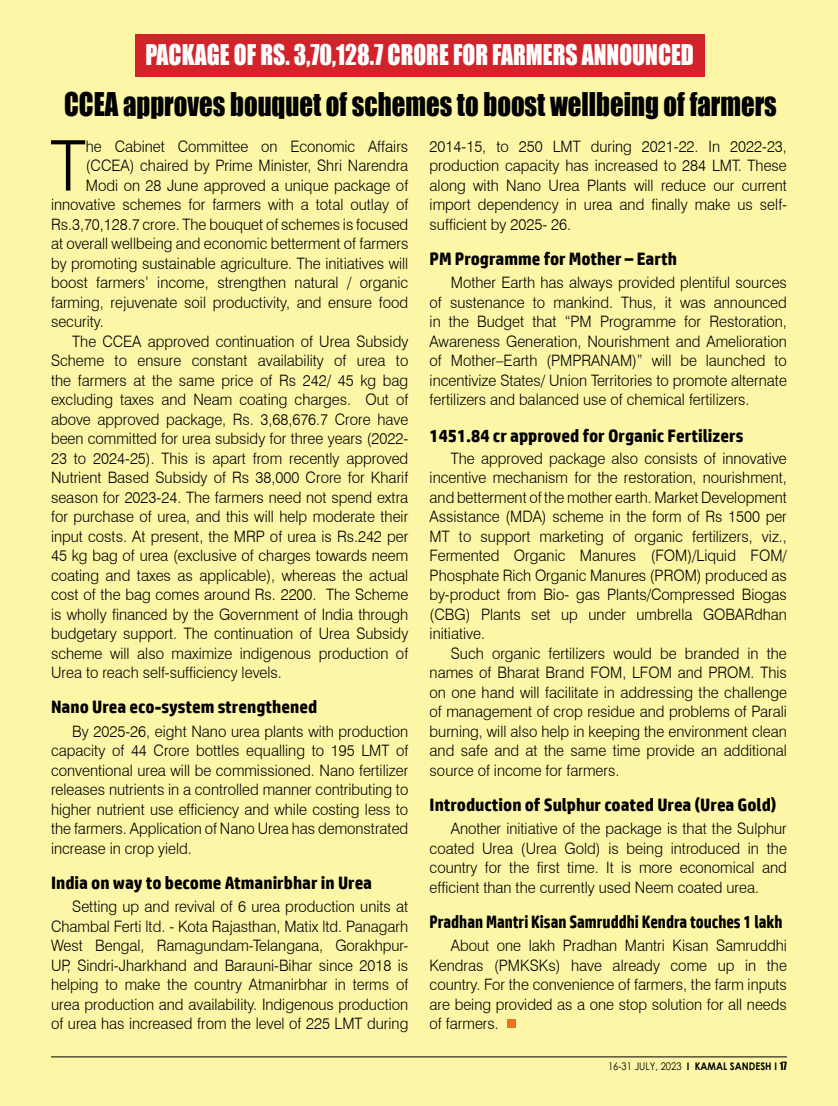
<style>
.page{position:relative;width:838px;height:1106px;background:#fcf6a6}
.page>*{position:absolute;margin:0;border:0;box-sizing:border-box;transform-origin:0 0}
.t1{font:300 69.9px "Swiss 721 BT";color:#000;scale:.95 1}
.t2{font:30px "Impact";color:#000;scale:.89 1}
.t3{font:26.25px "Impact";color:#fff;scale:.9 1}
.t4{font:700 18px "HP Simplified";color:#000;scale:.95 1}
.t5{font:700 18px "HP Simplified";color:#000;scale:.83 1}
.t6{font:300 15.75px/19.5px "Swiss 721 BT";color:#000;text-align:justify;scale:.95 1}
.t7{font:10.5px "Century Gothic";color:#000;scale:.9 1}
.s1{font-weight:700}
.s2{font-family:"Impact"}
</style>
<div class="page">
<hr style="left:51px;top:1056px;width:736px;height:1px;background:#000">
<div style="left:507px;top:1019px;width:8px;height:8px;background:#f36e21"></div>
<div style="left:135px;top:34px;width:569px;height:42px;background:#d2232a"></div>
<h3 class="t3" style="left:145px;top:35px;width:609px">package of Rs. 3,70,128.7 crore for farmers announced</h3>
<h2 class="t2" style="left:64px;top:81px;width:17px">CCEA</h2>
<h2 class="t2" style="left:123px;top:81px;width:736px">approves bouquet of schemes to boost wellbeing of farmers</h2>
<h1 class="t1" style="left:50px;top:123px;width:39px">T</h1>
<p class="t6" style="left:86px;top:136px;width:341px">he Cabinet Committee on Economic Affairs</p>
<p class="t6" style="left:86px;top:156px;width:341px">(CCEA) chaired by Prime Minister, Shri Narendra</p>
<p class="t6" style="left:86px;top:175px;width:341px">Modi on 28 June approved a unique package of</p>
<p class="t6" style="left:51px;top:195px;width:377px">innovative schemes for farmers with a total outlay of</p>
<p class="t6" style="left:51px;top:214px;width:377px">Rs.3,70,128.7 crore. The bouquet of schemes is focused</p>
<p class="t6" style="left:51px;top:234px;width:377px">at overall wellbeing and economic betterment of farmers</p>
<p class="t6" style="left:51px;top:253px;width:377px">by promoting sustainable agriculture. The initiatives will</p>
<p class="t6" style="left:51px;top:273px;width:377px">boost farmers’ income, strengthen natural / organic</p>
<p class="t6" style="left:51px;top:292px;width:377px">farming, rejuvenate soil productivity, and ensure food</p>
<p class="t6" style="left:51px;top:312px;width:57px">security.</p>
<p class="t6" style="left:72px;top:331px;width:355px">The CCEA approved continuation of Urea Subsidy</p>
<p class="t6" style="left:51px;top:351px;width:377px">Scheme to ensure constant availability of urea to</p>
<p class="t6" style="left:51px;top:370px;width:377px">the farmers at the same price of Rs 242/ 45 kg bag</p>
<p class="t6" style="left:51px;top:390px;width:377px">excluding taxes and Neam coating charges. Out of</p>
<p class="t6" style="left:51px;top:409px;width:377px">above approved package, Rs. 3,68,676.7 Crore have</p>
<p class="t6" style="left:51px;top:429px;width:377px">been committed for urea subsidy for three years (2022-</p>
<p class="t6" style="left:51px;top:448px;width:377px">23 to 2024-25). This is apart from recently approved</p>
<p class="t6" style="left:51px;top:467px;width:377px">Nutrient Based Subsidy of Rs 38,000 Crore for Kharif</p>
<p class="t6" style="left:51px;top:487px;width:377px">season for 2023-24. The farmers need not spend extra</p>
<p class="t6" style="left:51px;top:506px;width:377px">for purchase of urea, and this will help moderate their</p>
<p class="t6" style="left:51px;top:526px;width:377px">input costs. At present, the MRP of urea is Rs.242 per</p>
<p class="t6" style="left:51px;top:545px;width:377px">45 kg bag of urea (exclusive of charges towards neem</p>
<p class="t6" style="left:51px;top:565px;width:377px">coating and taxes as applicable), whereas the actual</p>
<p class="t6" style="left:51px;top:584px;width:377px">cost of the bag comes around Rs. 2200. The Scheme</p>
<p class="t6" style="left:51px;top:604px;width:377px">is wholly financed by the Government of India through</p>
<p class="t6" style="left:51px;top:623px;width:377px">budgetary support. The continuation of Urea Subsidy</p>
<p class="t6" style="left:51px;top:643px;width:377px">scheme will also maximize indigenous production of</p>
<p class="t6" style="left:51px;top:662px;width:244px">Urea to reach self-sufficiency levels.</p>
<p class="t4" style="left:51px;top:696px;width:282px">Nano Urea eco-system strengthened</p>
<p class="t6" style="left:51px;top:721px;width:377px;text-indent:21px">By 2025-26, eight Nano urea plants with production capacity of 44 Crore bottles equalling to 195 LMT of conventional urea will be commissioned. Nano fertilizer releases nutrients in a controlled manner contributing to higher nutrient use efficiency and while costing less to the farmers. Application of Nano Urea has demonstrated increase in crop yield.</p>
<p class="t4" style="left:51px;top:872px;width:339px">India on way to become Atmanirbhar in Urea</p>
<p class="t6" style="left:51px;top:897px;width:377px;text-indent:21px">Setting up and revival of 6 urea production units at Chambal Ferti ltd. - Kota Rajasthan, Matix ltd. Panagarh West Bengal, Ramagundam-Telangana, Gorakhpur-UP, Sindri-Jharkhand and Barauni-Bihar since 2018 is helping to make the country Atmanirbhar in terms of urea production and availability. Indigenous production of urea has increased from the level of 225 LMT during</p>
<p class="t6" style="left:429px;top:136px;width:377px">2014-15, to 250 LMT during 2021-22. In 2022-23, production capacity has increased to 284 LMT. These along with Nano Urea Plants will reduce our current import dependency in urea and finally make us self&shy;sufficient by 2025- 26.</p>
<p class="t4" style="left:429px;top:248px;width:262px">PM Programme for Mother – Earth</p>
<p class="t6" style="left:429px;top:273px;width:377px;text-indent:21px">Mother Earth has always provided plentiful sources of sustenance to mankind. Thus, it was announced in the Budget that “PM Programme for Restoration, Awareness Generation, Nourishment and Amelioration of Mother–Earth (PMPRANAM)” will be launched to incentivize States/ Union Territories to promote alternate fertilizers and balanced use of chemical fertilizers.</p>
<p class="t4" style="left:429px;top:425px;width:332px">1451.84 cr approved for Organic Fertilizers</p>
<p class="t6" style="left:429px;top:448px;width:377px;text-indent:21px">The approved package also consists of innovative incentive mechanism for the restoration, nourishment, and betterment of the mother earth. Market Development Assistance (MDA) scheme in the form of Rs 1500 per MT to support marketing of organic fertilizers, viz., Fermented Organic Manures (FOM)/Liquid FOM/ Phosphate Rich Organic Manures (PROM) produced as by-product from Bio- gas Plants/Compressed Biogas (CBG) Plants set up under umbrella GOBARdhan initiative.</p>
<p class="t6" style="left:429px;top:643px;width:377px;text-indent:21px">Such organic fertilizers would be branded in the names of Bharat Brand FOM, LFOM and PROM. This on one hand will facilitate in addressing the challenge of management of crop residue and problems of Parali burning, will also help in keeping the environment clean and safe and at the same time provide an additional source of income for farmers.</p>
<p class="t4" style="left:429px;top:794px;width:367px">Introduction of Sulphur coated Urea (Urea Gold)</p>
<p class="t6" style="left:429px;top:819px;width:377px;text-indent:21px">Another initiative of the package is that the Sulphur coated Urea (Urea Gold) is being introduced in the country for the first time. It is more economical and efficient than the currently used Neem coated urea.</p>
<p class="t5" style="left:429px;top:911px;width:427px">Pradhan Mantri Kisan Samruddhi Kendra touches 1 lakh</p>
<p class="t6" style="left:429px;top:936px;width:377px;text-indent:21px">About one lakh Pradhan Mantri Kisan Samruddhi Kendras (PMKSKs) have already come up in the country. For the convenience of farmers, the farm inputs are being provided as a one stop solution for all needs of farmers.</p>
<p class="t7" style="left:608px;top:1058px;width:200px">16-31 July, 2023 <span class="s1">I KAMAL SANDESH I</span> <span class="s2">17</span></p>
</div>
